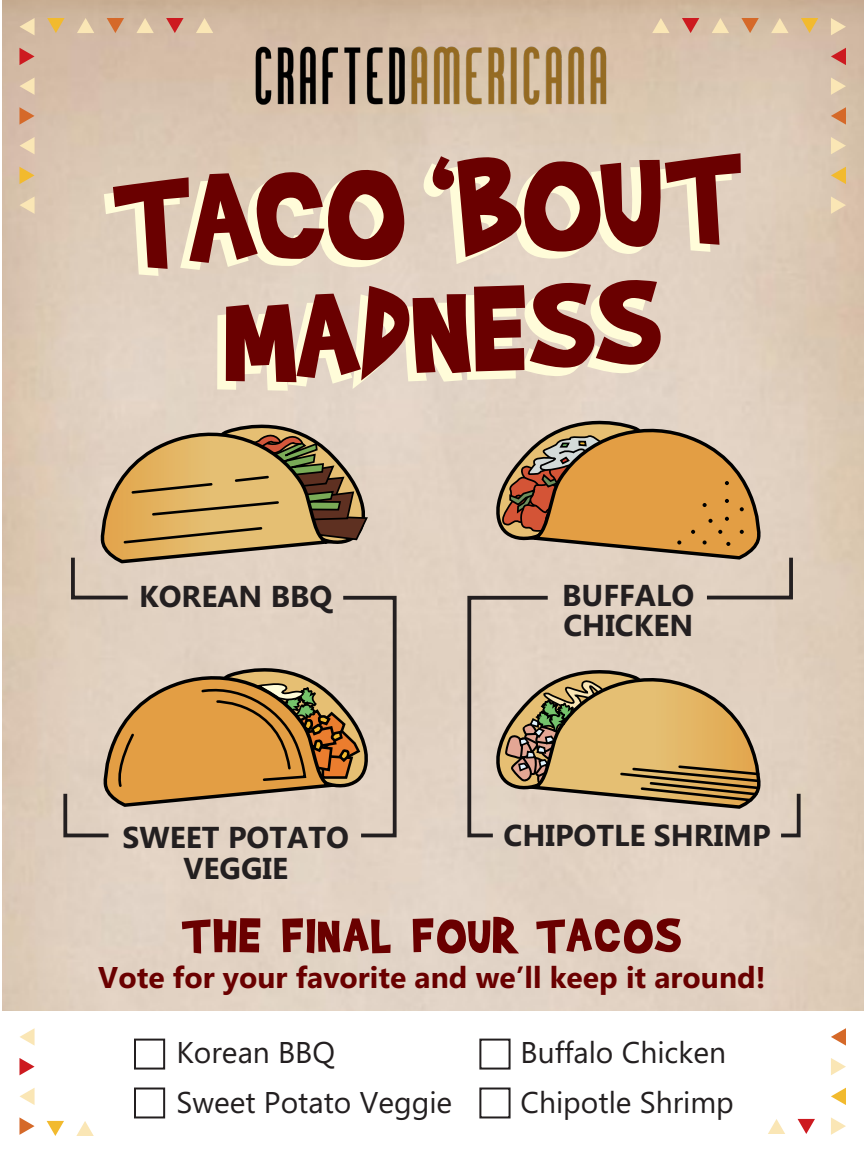
<style>
.page{position:relative;width:864px;height:1152px;background:#fff}
.page>*{position:absolute;margin:0;border:0;box-sizing:border-box;transform-origin:0 0}
.t1{font:153.2px "Brady Bunch Remastered";color:#6a0000}
.t2{font:144.4px "Brady Bunch Remastered";color:#6a0000}
.t3{font:58px "Brady Bunch Remastered";letter-spacing:.04em;color:#6a0000}
.t4{font:700 30.2px/30.6px "Microsoft Phags Pa";color:#231f20}
.t5{font:30px "Microsoft Phags Pa";color:#231f20}
.t6{font:700 30px "Microsoft Phags Pa";color:#6a0000}
</style>
<div class="page">
<svg style="left:831px;top:18px;width:15px;height:17px"></svg>
<svg style="left:831px;top:48px;width:15px;height:17px"></svg>
<svg style="left:831px;top:77px;width:15px;height:18px"></svg>
<svg style="left:831px;top:107px;width:15px;height:18px"></svg>
<svg style="left:831px;top:137px;width:15px;height:17px"></svg>
<svg style="left:831px;top:167px;width:15px;height:17px"></svg>
<svg style="left:831px;top:196px;width:15px;height:18px"></svg>
<svg style="left:801px;top:18px;width:17px;height:15px"></svg>
<svg style="left:771px;top:18px;width:18px;height:15px"></svg>
<svg style="left:741px;top:18px;width:18px;height:15px"></svg>
<svg style="left:712px;top:18px;width:17px;height:15px"></svg>
<svg style="left:682px;top:18px;width:17px;height:15px"></svg>
<svg style="left:652px;top:18px;width:18px;height:15px"></svg>
<svg style="left:61px;top:417px;width:337px;height:422px;background:#ccb18e"></svg>
<svg style="left:466px;top:413px;width:337px;height:426px;background:#cfb492"></svg>
<img style="left:245px;top:35px;width:374px;height:83px">
<svg style="left:19px;top:18px;width:16px;height:17px"></svg>
<svg style="left:19px;top:48px;width:16px;height:17px"></svg>
<svg style="left:19px;top:77px;width:16px;height:18px"></svg>
<svg style="left:19px;top:107px;width:16px;height:18px"></svg>
<svg style="left:19px;top:137px;width:16px;height:17px"></svg>
<svg style="left:19px;top:167px;width:16px;height:17px"></svg>
<svg style="left:19px;top:196px;width:16px;height:18px"></svg>
<svg style="left:47px;top:18px;width:18px;height:15px"></svg>
<svg style="left:77px;top:18px;width:17px;height:15px"></svg>
<svg style="left:107px;top:18px;width:17px;height:15px"></svg>
<svg style="left:136px;top:18px;width:18px;height:15px"></svg>
<svg style="left:166px;top:18px;width:18px;height:15px"></svg>
<svg style="left:196px;top:18px;width:17px;height:15px"></svg>
<svg style="left:831px;top:1028px;width:15px;height:18px"></svg>
<svg style="left:831px;top:1058px;width:15px;height:17px"></svg>
<svg style="left:831px;top:1088px;width:15px;height:17px"></svg>
<svg style="left:831px;top:1117px;width:15px;height:18px"></svg>
<svg style="left:20px;top:1028px;width:15px;height:18px"></svg>
<svg style="left:19px;top:1058px;width:16px;height:17px"></svg>
<svg style="left:19px;top:1088px;width:16px;height:17px"></svg>
<svg style="left:19px;top:1117px;width:16px;height:18px"></svg>
<div style="left:134px;top:1039px;width:31px;height:31px;border:2px solid #231f20"></div>
<div style="left:134px;top:1088px;width:31px;height:30px;border:2px solid #231f20"></div>
<div style="left:479px;top:1039px;width:32px;height:31px;border:2px solid #231f20"></div>
<div style="left:479px;top:1088px;width:32px;height:30px;border:2px solid #231f20"></div>
<svg style="left:798px;top:1119px;width:17px;height:15px"></svg>
<svg style="left:768px;top:1119px;width:17px;height:15px"></svg>
<svg style="left:47px;top:1121px;width:17px;height:15px"></svg>
<svg style="left:76px;top:1121px;width:18px;height:15px"></svg>
<p class="t1" style="left:115px;top:138px;width:627px;rotate:-2deg">TACO ‘BOUT</p>
<p class="t2" style="left:223px;top:262px;width:437px;rotate:-2deg">MADNESS</p>
<p class="t4" style="left:139px;top:580px;width:195px">KOREAN BBQ</p>
<p class="t4" style="left:123px;top:820px;width:228px">SWEET POTATO</p>
<p class="t4" style="left:183px;top:851px;width:106px">VEGGIE</p>
<p class="t4" style="left:562px;top:578px;width:134px">BUFFALO<br>CHICKEN</p>
<p class="t4" style="left:504px;top:818px;width:269px">CHIPOTLE SHRIMP</p>
<p class="t3" style="left:183px;top:904px;width:500px">THE FINAL FOUR TACOS</p>
<p class="t6" style="left:98px;top:956px;width:669px">Vote for your favorite and we’ll keep it around!</p>
<p class="t5" style="left:177px;top:1032px;width:160px">Korean BBQ</p>
<p class="t5" style="left:177px;top:1082px;width:277px">Sweet Potato Veggie</p>
<p class="t5" style="left:521px;top:1032px;width:207px">Buffalo Chicken</p>
<p class="t5" style="left:521px;top:1082px;width:215px">Chipotle Shrimp</p>
</div>
